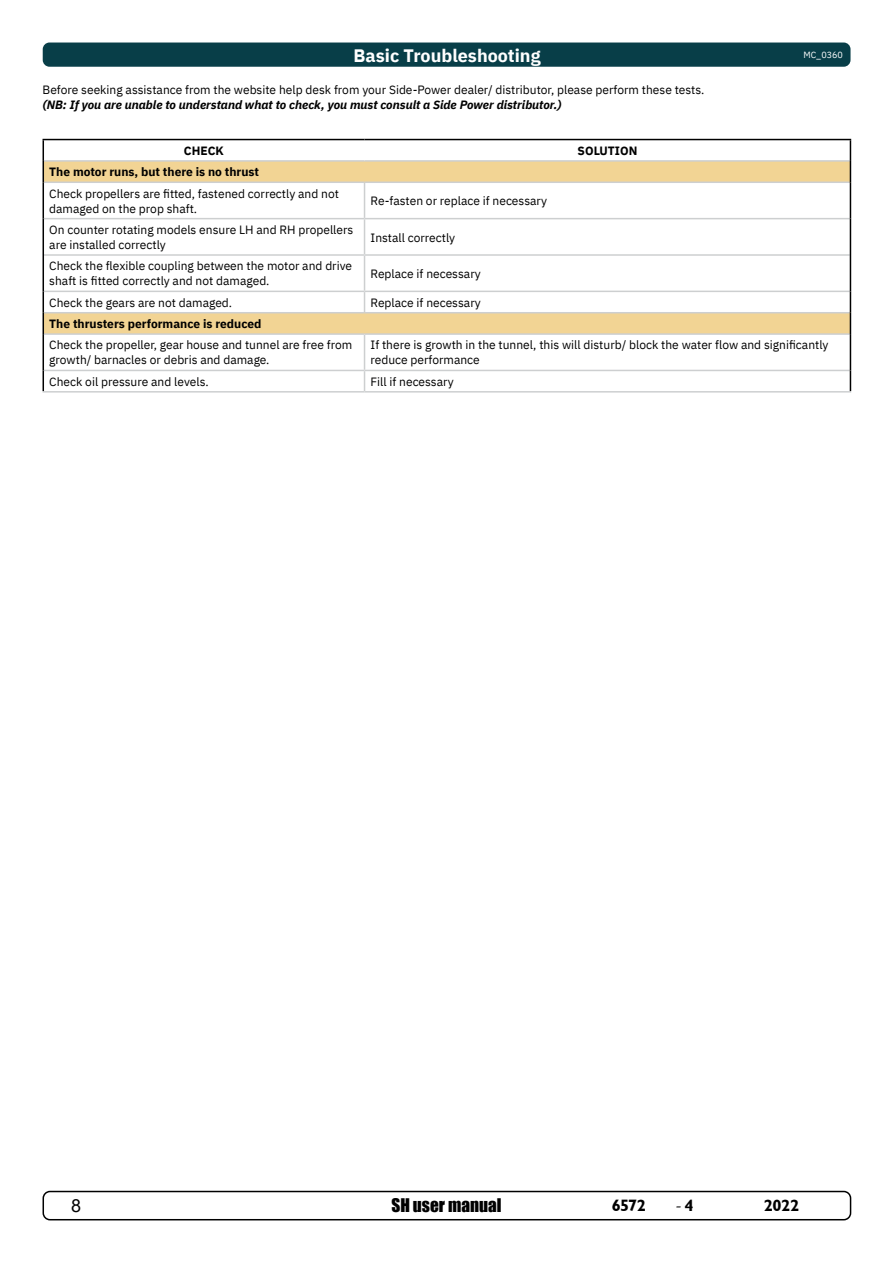
<style>
.page{position:relative;width:893px;height:1263px;background:#fff}
.page>*{position:absolute;margin:0;border:0;box-sizing:border-box;transform-origin:0 0}
.t1{font:700 18px "IBM Plex Sans";color:#fff}
.t2{font:18px "Minion Pro";color:#000}
.t3{font:18px "Arial";color:#000}
.t4{font:17.25px "Impact";color:#000}
.t5{font:16.5px "Garrison Sans BOLD";letter-spacing:-.035em;color:#000}
.t6{font:12px/15px "IBM Plex Sans";color:#000}
.t7{font:700 12px "IBM Plex Sans";color:#000}
.t8{font:9px "IBM Plex Sans";color:#fff}
.s1{font-weight:700;font-style:italic}
.s2{font-weight:700}
.s3{font-family:"Garrison Sans BOLD";font-size:16.5px}
</style>
<div class="page">
<div style="left:43px;top:43px;width:807px;height:24px;background:#083e48;border-radius:7px"></div>
<div style="left:43px;top:161px;width:807px;height:21px;background:#f2d494"></div>
<div style="left:43px;top:313px;width:807px;height:21px;background:#f2d494"></div>
<hr style="left:44px;top:160px;width:321px;height:2px;background:#cdcfd0">
<hr style="left:364px;top:160px;width:486px;height:2px;background:#cdcfd0">
<hr style="left:44px;top:182px;width:321px;height:1px;background:#cdcfd0">
<hr style="left:364px;top:182px;width:486px;height:1px;background:#cdcfd0">
<hr style="left:364px;top:183px;width:1px;height:35px;background:#cdcfd0">
<hr style="left:44px;top:218px;width:321px;height:1px;background:#cdcfd0">
<hr style="left:364px;top:218px;width:486px;height:1px;background:#cdcfd0">
<hr style="left:364px;top:219px;width:1px;height:35px;background:#cdcfd0">
<hr style="left:44px;top:254px;width:321px;height:2px;background:#cdcfd0">
<hr style="left:364px;top:254px;width:486px;height:2px;background:#cdcfd0">
<hr style="left:364px;top:256px;width:1px;height:35px;background:#cdcfd0">
<hr style="left:44px;top:291px;width:321px;height:1px;background:#cdcfd0">
<hr style="left:364px;top:291px;width:486px;height:1px;background:#cdcfd0">
<svg style="left:364px;top:292px;width:1px;height:20px"></svg>
<hr style="left:44px;top:312px;width:321px;height:1px;background:#cdcfd0">
<hr style="left:364px;top:312px;width:486px;height:1px;background:#cdcfd0">
<hr style="left:44px;top:333px;width:321px;height:2px;background:#cdcfd0">
<hr style="left:364px;top:333px;width:486px;height:2px;background:#cdcfd0">
<hr style="left:364px;top:335px;width:1px;height:35px;background:#cdcfd0">
<hr style="left:44px;top:370px;width:321px;height:1px;background:#cdcfd0">
<hr style="left:364px;top:370px;width:486px;height:1px;background:#cdcfd0">
<svg style="left:364px;top:371px;width:1px;height:20px"></svg>
<hr style="left:43px;top:391px;width:322px;height:2px;background:#cdcfd0">
<hr style="left:364px;top:391px;width:487px;height:2px;background:#cdcfd0">
<hr style="left:43px;top:139px;width:322px;height:1px;background:#000">
<hr style="left:364px;top:139px;width:487px;height:1px;background:#000">
<svg style="left:43px;top:140px;width:1px;height:42px"></svg>
<svg style="left:850px;top:140px;width:1px;height:42px"></svg>
<hr style="left:43px;top:182px;width:1px;height:37px;background:#000">
<hr style="left:850px;top:182px;width:1px;height:37px;background:#000">
<hr style="left:43px;top:219px;width:1px;height:36px;background:#000">
<hr style="left:850px;top:219px;width:1px;height:36px;background:#000">
<hr style="left:43px;top:255px;width:1px;height:36px;background:#000">
<hr style="left:850px;top:255px;width:1px;height:36px;background:#000">
<svg style="left:43px;top:291px;width:1px;height:43px"></svg>
<svg style="left:850px;top:291px;width:1px;height:43px"></svg>
<hr style="left:43px;top:334px;width:1px;height:36px;background:#000">
<hr style="left:850px;top:334px;width:1px;height:36px;background:#000">
<svg style="left:43px;top:370px;width:1px;height:21px"></svg>
<svg style="left:850px;top:370px;width:1px;height:21px"></svg>
<div style="left:43px;top:1191px;width:808px;height:29px;border:2px solid #000;border-radius:7px"></div>
<p class="t1" style="left:354px;top:41px;width:189px">Basic Troubleshooting</p>
<p class="t8" style="left:803px;top:48px;width:41px">MC_0360</p>
<p class="t6" style="left:43px;top:82px;width:663px">Before seeking assistance from the website help desk from your Side-Power dealer/ distributor, please perform these tests. <span class="s1">(NB: If you are unable to understand what to check, you must consult a Side Power distributor.)</span></p>
<p class="t7" style="left:184px;top:141px;width:41px">CHECK</p>
<p class="t7" style="left:578px;top:141px;width:61px">SOLUTION</p>
<p class="t6" style="left:49px;top:160px;width:291px;line-height:21.3px"><span class="s2">The motor runs, but there is no thrust<br></span>Check propellers are fitted, fastened correctly and not</p>
<p class="t6" style="left:49px;top:200px;width:149px">damaged on the prop shaft.</p>
<p class="t6" style="left:370px;top:192px;width:178px">Re-fasten or replace if necessary</p>
<p class="t6" style="left:49px;top:221px;width:306px">On counter rotating models ensure LH and RH propellers are installed correctly</p>
<p class="t6" style="left:370px;top:229px;width:86px">Install correctly</p>
<p class="t6" style="left:49px;top:258px;width:304px">Check the flexible coupling between the motor and drive shaft is fitted correctly and not damaged.</p>
<p class="t6" style="left:370px;top:265px;width:112px">Replace if necessary</p>
<p class="t6" style="left:49px;top:294px;width:184px">Check the gears are not damaged.</p>
<p class="t6" style="left:370px;top:294px;width:112px">Replace if necessary</p>
<p class="t6" style="left:49px;top:312px;width:304px;line-height:21.3px"><span class="s2">The thrusters performance is reduced<br></span>Check the propeller, gear house and tunnel are free from</p>
<p class="t6" style="left:49px;top:352px;width:222px">growth/ barnacles or debris and damage.</p>
<p class="t6" style="left:370px;top:337px;width:459px">If there is growth in the tunnel, this will disturb/ block the water flow and significantly reduce performance</p>
<p class="t6" style="left:49px;top:373px;width:161px">Check oil pressure and levels.</p>
<p class="t6" style="left:370px;top:373px;width:85px">Fill if necessary</p>
<h1 class="t3" style="left:71px;top:1193px;width:12px">8</h1>
<h2 class="t4" style="left:391px;top:1192px;width:112px">SH user manual</h2>
<h3 class="t5" style="left:612px;top:1196px;width:36px">6572</h3>
<h1 class="t2" style="left:675px;top:1193px;width:20px">-<span class="s3">4</span></h1>
<h3 class="t5" style="left:764px;top:1196px;width:37px">2022</h3>
</div>
